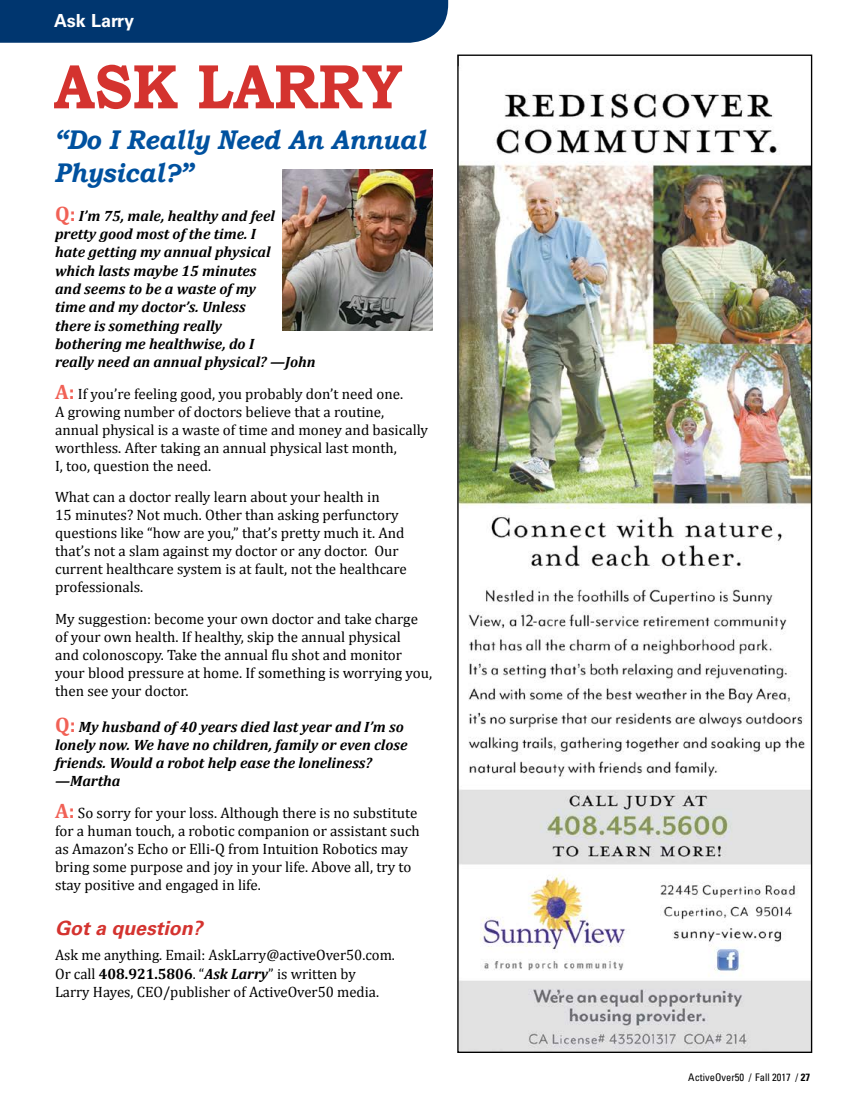
<style>
.page{position:relative;width:864px;height:1107px;background:#fff}
.page>*{position:absolute;margin:0;border:0;box-sizing:border-box;transform-origin:0 0}
.t1{font:700 63px "Bookman Old Style";color:#d4332f;scale:.9 1}
.t2{font:italic 700 27px/32.4px "Bookman Old Style";letter-spacing:-.01em;color:#00519f;scale:.93 1}
.t3{font:italic 700 19.5px "Univers";color:#d4332f}
.t4{font:700 18px "Univers";color:#fff}
.t5{font:15px/18px "Cambria";color:#000}
.t6{font:italic 700 15px/18.3px "Cambria";color:#000}
.t7{font:condensed 10.5px "Univers LT Std";color:#000}
.s1{font-style:normal;font-size:21px;color:#f16156}
.s2{font-weight:700;font-size:21px;color:#f16156}
.s3{font-weight:700}
.s4{font-weight:700;font-style:italic}
</style>
<div class="page">
<div style="left:0;top:0;width:448px;height:43px;background:#00366f"></div>
<img style="left:282px;top:170px;width:151px;height:160px">
<img style="left:459px;top:92px;width:351px;height:959px">
<p class="t4" style="left:54px;top:10px;width:82px">Ask Larry</p>
<h1 class="t1" style="left:54px;top:49px;width:388px">ASK LARRY</h1>
<h2 class="t2" style="left:54px;top:123px;width:401px">“Do I Really Need An Annual<br>Physical?”</h2>
<p class="t6" style="left:55px;top:206px;width:262px"><span class="s1">Q:</span> I’m 75, male, healthy and feel pretty good most of the time. I<br>hate getting my annual physical<br>which lasts maybe 15 minutes<br>and seems to be a waste of my<br>time and my doctor’s. Unless<br>there is something really<br>bothering me healthwise, do I<br>really need an annual physical? —John</p>
<p class="t5" style="left:55px;top:385px;width:375px"><span class="s2">A:</span> If you’re feeling good, you probably don’t need one.<br>A growing number of doctors believe that a routine, annual physical is a waste of time and money and basically worthless. After taking an annual physical last month,<br>I, too, question the need.</p>
<p class="t5" style="left:55px;top:488px;width:353px">What can a doctor really learn about your health in<br>15 minutes? Not much. Other than asking perfunctory questions like “how are you,” that’s pretty much it. And that’s not a slam against my doctor or any doctor. Our current healthcare system is at fault, not the healthcare professionals.</p>
<p class="t5" style="left:55px;top:610px;width:379px">My suggestion: become your own doctor and take charge of your own health. If healthy, skip the annual physical<br>and colonoscopy. Take the annual flu shot and monitor your blood pressure at home. If something is worrying you, then see your doctor.</p>
<p class="t6" style="left:55px;top:717px;width:354px"><span class="s1">Q:</span> My husband of 40 years died last year and I’m so lonely now. We have no children, family or even close friends. Would a robot help ease the loneliness? —Martha</p>
<p class="t5" style="left:55px;top:804px;width:366px"><span class="s2">A:</span> So sorry for your loss. Although there is no substitute for a human touch, a robotic companion or assistant such as Amazon’s Echo or Elli-Q from Intuition Robotics may bring some purpose and joy in your life. Above all, try to stay positive and engaged in life.</p>
<h3 class="t3" style="left:55px;top:917px;width:149px">Got a question?</h3>
<p class="t5" style="left:55px;top:946px;width:341px">Ask me anything. Email: AskLarry@activeOver50.com.<br>Or call <span class="s3">408.921.5806</span>. “<span class="s4">Ask Larry</span>” is written by<br>Larry Hayes, CEO/publisher of ActiveOver50 media.</p>
<p class="t7" style="left:688px;top:1070px;width:123px">ActiveOver50 / Fall 2017 / <span class="s3">27</span></p>
</div>
